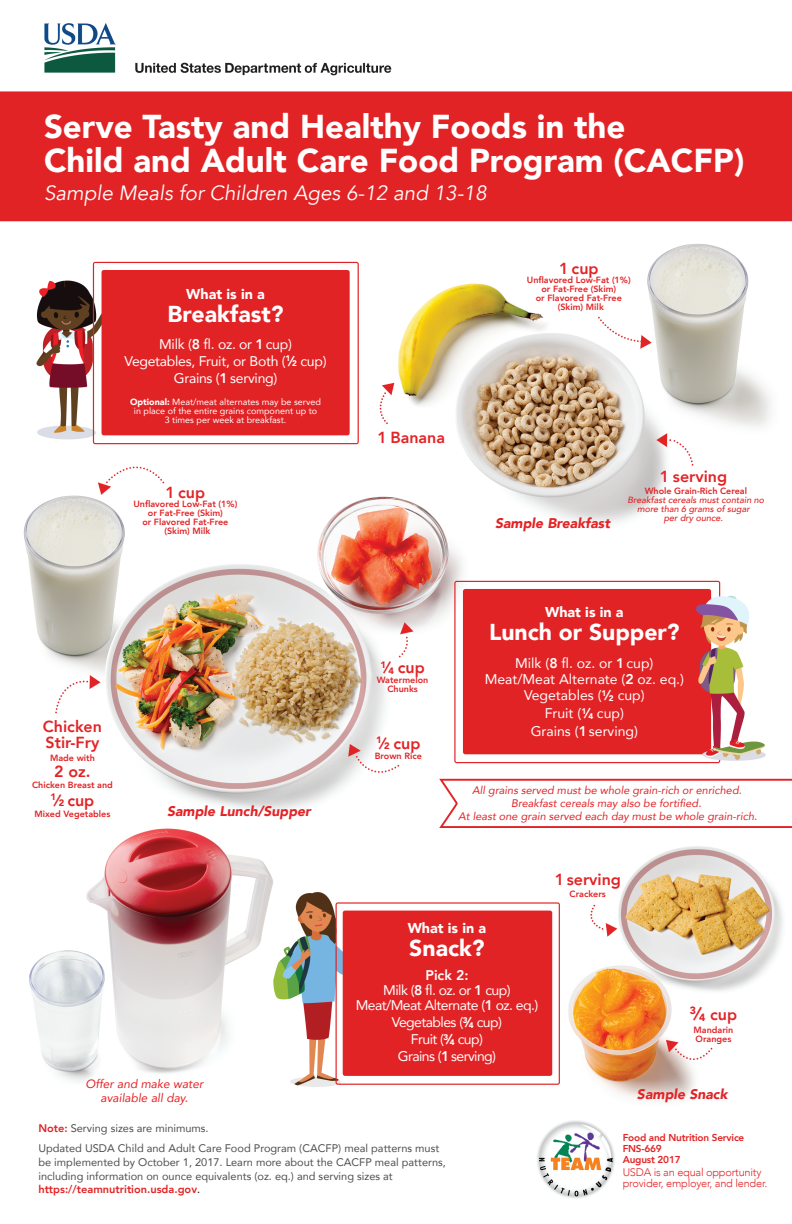
<style>
.page{position:relative;width:792px;height:1224px;background:#fff}
.page>*{position:absolute;margin:0;border:0;box-sizing:border-box;transform-origin:0 0}
.t1{font:900 33px/34px "Avenir";color:#fff}
.t2{font:900 23px "Avenir";color:#fff}
.t3{font:italic 20.6px "Avenir";color:#fff}
.t4{font:800 16px/15.2px "Avenir";color:#e32326}
.t5{font:900 14.3px "Avenir";color:#fff}
.t6{font:14px/15px "Avenir";letter-spacing:-.04em;color:#fff;text-align:center}
.t7{font:14px/16px "Avenir";color:#fff;text-align:center}
.t8{font:14px/17px "Avenir";letter-spacing:-.02em;color:#fff;text-align:center}
.t9{font:italic 900 14px "Avenir";color:#e32326}
.t10{font:italic 12px/13.7px "Avenir";color:#e32326;text-align:center}
.t11{font:11px/13.5px "Avenir";color:#4e4e4e}
.t12{font:italic 11px/13px "Avenir";color:#e32326;text-align:center}
.t13{font:300 11px/11px "Avenir";letter-spacing:-.02em;color:#e32326}
.t14{font:800 10px/11px "Avenir";letter-spacing:-.02em;color:#e32326}
.t15{font:800 9px/9px "Avenir";color:#e32326;text-align:center}
.t16{font:9px/9px "Avenir";color:#fff;text-align:center}
.t17{font:italic 500 9px/9px "Avenir";color:#e32326;text-align:center}
.s1{font-weight:800}
.s2{font-weight:900}
.s3{font-weight:900;font-size:8.2px}
.s4{font-weight:900;font-size:9.3px}
.s5{font-weight:800;font-style:normal}
.s6{font-weight:900;font-size:18px}
.s7{font-weight:900;font-size:10.5px}
.s8{font-weight:800;color:#e22325}
.s9{color:#000}
</style>
<div class="page">
<img style="left:0;top:23px;width:792px;height:1176px">
<h1 class="t1" style="left:44px;top:109px;width:702px">Serve Tasty and Healthy Foods in the<br>Child and Adult Care Food Program (CACFP)</h1>
<h2 class="t3" style="left:44px;top:180px;width:444px">Sample Meals for Children Ages 6-12 and 13-18</h2>
<h3 class="t5" style="left:186px;top:281px;width:80px">What is in a</h3>
<h3 class="t2" style="left:168px;top:294px;width:117px">Breakfast?</h3>
<h3 class="t8" style="left:125px;top:335px;width:204px">Milk (<span class="s1">8</span> fl. oz. or <span class="s1">1</span> cup)<br>Vegetables, Fruit, or Both (<sup>1</sup><span class="s2">⁄</span><span class="s3">2</span> cup)<br>Grains (<span class="s1">1</span> serving)</h3>
<h3 class="t16" style="left:130px;top:397px;width:192px"><span class="s2">Optional:</span> Meat/meat alternates may be served in place of the entire grains component up to<br>3 times per week at breakfast.</h3>
<p class="t4" style="left:166px;top:485px;width:41px">1 cup</p>
<p class="t15" style="left:142px;top:509px;width:88px">or Fat-Free (Skim) or Flavored Fat-Free (Skim) Milk</p>
<p class="t15" style="left:133px;top:500px;width:105px">Unflavored Low-Fat (1%)</p>
<p class="t4" style="left:43px;top:719px;width:60px">Chicken<br>Stir-Fry</p>
<p class="t15" style="left:50px;top:753px;width:46px">Made with</p>
<p class="t4" style="left:54px;top:763px;width:38px">2 oz.</p>
<p class="t15" style="left:32px;top:780px;width:82px">Chicken Breast and</p>
<p class="t4" style="left:51px;top:792px;width:45px"><sup>1</sup><span class="s2">⁄</span><span class="s4">2</span> cup</p>
<p class="t15" style="left:34px;top:809px;width:77px">Mixed Vegetables</p>
<h3 class="t9" style="left:167px;top:799px;width:145px">Sample Lunch/Supper</h3>
<p class="t4" style="left:559px;top:260px;width:41px">1 cup</p>
<p class="t15" style="left:536px;top:284px;width:88px">or Fat-Free (Skim) or Flavored Fat-Free (Skim) Milk</p>
<p class="t15" style="left:527px;top:275px;width:105px">Unflavored Low-Fat (1%)</p>
<p class="t4" style="left:378px;top:430px;width:69px">1 Banana</p>
<h3 class="t9" style="left:495px;top:511px;width:117px">Sample Breakfast</h3>
<p class="t4" style="left:660px;top:469px;width:69px">1 serving</p>
<p class="t17" style="left:628px;top:486px;width:138px"><span class="s5">Whole Grain-Rich Cereal<br></span>Breakfast cereals must contain no more than 6 grams of sugar<br>per dry ounce.</p>
<p class="t4" style="left:380px;top:660px;width:46px"><sup>1</sup><span class="s2">⁄</span><span class="s4">4</span> cup</p>
<p class="t15" style="left:377px;top:676px;width:53px">Watermelon<br>Chunks</p>
<p class="t4" style="left:376px;top:735px;width:46px"><sup>1</sup><span class="s2">⁄</span><span class="s4">2</span> cup</p>
<p class="t15" style="left:375px;top:751px;width:49px">Brown Rice</p>
<h3 class="t5" style="left:545px;top:600px;width:80px">What is in a</h3>
<h3 class="t2" style="left:489px;top:613px;width:192px">Lunch or Supper?</h3>
<h3 class="t7" style="left:485px;top:655px;width:201px">Milk (<span class="s1">8</span> fl. oz. or <span class="s1">1</span>cup)<br>Meat/Meat Alternate (<span class="s1">2</span> oz. eq.)<br>Vegetables (<sup>1</sup><span class="s2">⁄</span><span class="s3">2</span> cup)</h3>
<h3 class="t7" style="left:531px;top:704px;width:109px;line-height:17.8px">Fruit (<sup>1</sup><span class="s2">⁄</span><span class="s3">4</span> cup)<br>Grains (<span class="s1">1</span>serving)</h3>
<p class="t12" style="left:458px;top:783px;width:301px">All grains served must be whole grain-rich or enriched.<br>Breakfast cereals may also be fortified.<br>At least one grain served each day must be whole grain-rich.</p>
<p class="t4" style="left:555px;top:872px;width:68px">1 serving</p>
<p class="t15" style="left:570px;top:890px;width:38px">Crackers</p>
<h3 class="t5" style="left:408px;top:916px;width:80px">What is in a</h3>
<h3 class="t2" style="left:409px;top:929px;width:77px">Snack?</h3>
<h3 class="t6" style="left:356px;top:968px;width:184px"><span class="s1">Pick 2:<br></span>Milk (<span class="s1">8</span> fl. oz. or <span class="s1">1</span> cup)<br>Meat/Meat Alternate (<span class="s1">1</span> oz. eq.)</h3>
<h3 class="t6" style="left:392px;top:1014px;width:112px;line-height:17px">Vegetables (<sup>3</sup><span class="s2">⁄</span><span class="s3">4</span> cup)<br>Fruit (<sup>3</sup><span class="s2">⁄</span><span class="s3">4</span> cup)<br>Grains (<span class="s1">1</span>serving)</h3>
<p class="t4" style="left:690px;top:1007px;width:49px"><sup>3</sup><span class="s6">⁄</span><span class="s7">4</span> cup</p>
<p class="t15" style="left:694px;top:1026px;width:41px;text-align:left">Mandarin<br>Oranges</p>
<h4 class="t10" style="left:86px;top:1077px;width:119px">Offer and make water available all day.</h4>
<p class="t11" style="left:38px;top:1117px;width:402px;line-height:21px"><span class="s8">Note:</span> Serving sizes are minimums.<br>Updated USDA Child and Adult Care Food Program (CACFP) meal patterns must</p>
<p class="t11" style="left:38px;top:1155px;width:409px">be implemented by October 1, 2017. Learn more about the CACFP meal patterns, including information on ounce equivalents (oz. eq.) and serving sizes at <span class="s8">https://teamnutrition.usda.gov</span><span class="s9">.</span></p>
<h3 class="t9" style="left:637px;top:1083px;width:92px">Sample Snack</h3>
<p class="t14" style="left:623px;top:1132px;width:123px">Food and Nutrition Service<br>FNS-669<br>August 2017</p>
<p class="t13" style="left:623px;top:1166px;width:146px">USDA is an equal opportunity provider, employer, and lender.</p>
</div>
